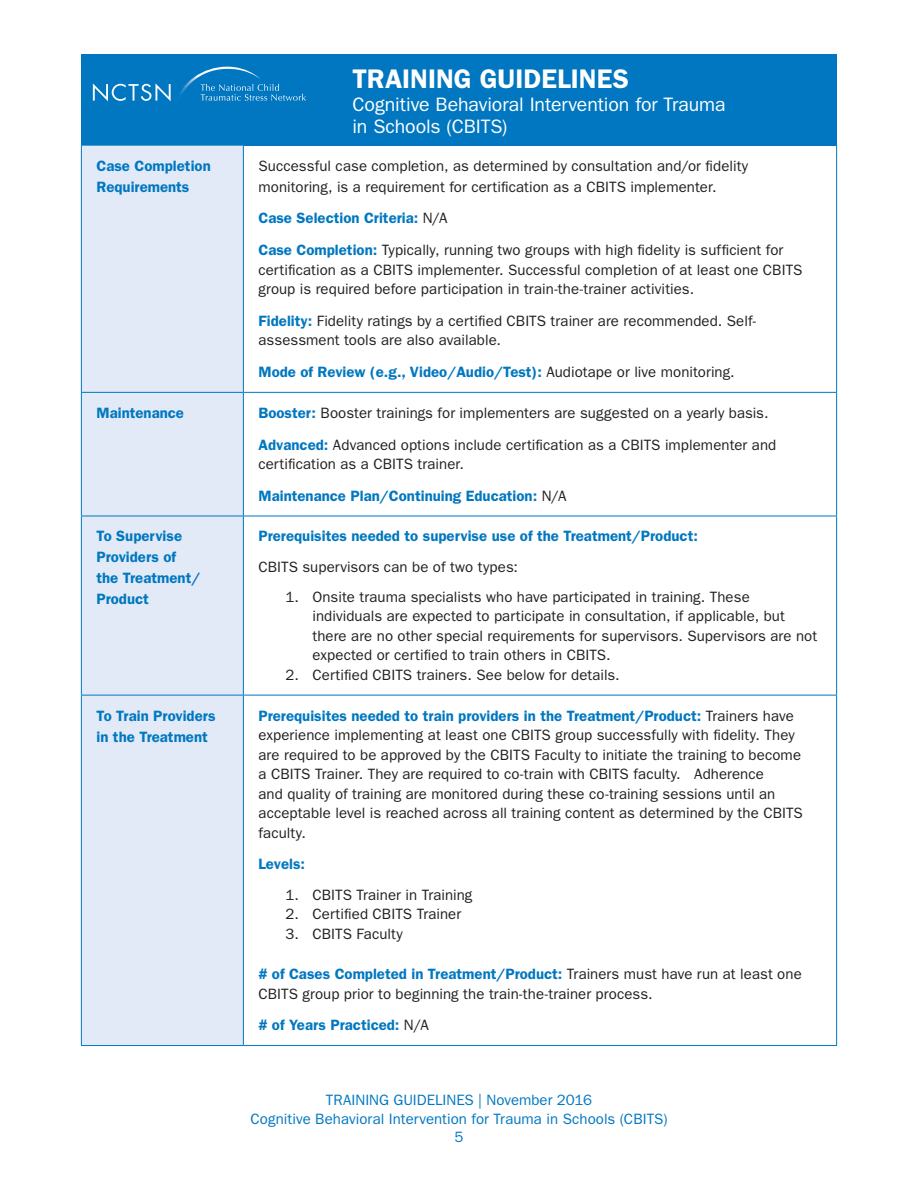
<style>
.page{position:relative;width:918px;height:1188px;background:#fff}
.page>*{position:absolute;margin:0;border:0;box-sizing:border-box;transform-origin:0 0}
.t1{font:600 27px "ITC Franklin Gothic Std";color:#fff}
.t2{font:19.5px/22.5px "ITC Franklin Gothic Std";letter-spacing:-.005em;color:#fff}
.Body_Paragraphs{font:15px/19.5px "ITC Franklin Gothic Std";letter-spacing:.005em;color:#231f20}
.Body_Paragraphs-2{font:600 15px/21px "ITC Franklin Gothic Std";color:#0077c0}
.t3{font:15px/19.5px "ITC Franklin Gothic Std";letter-spacing:.005em;color:#0077c0;text-align:center}
.s1{font-weight:400;color:#231f20}
.s2{font-weight:600;color:#0077c0}
</style>
<div class="page">
<div style="left:81px;top:54px;width:756px;height:92px;background:#0077c0"></div>
<svg style="left:93px;top:66px;width:213px;height:36px"></svg>
<div style="left:82px;top:146px;width:161px;height:899px;background:#e1eaf6"></div>
<hr style="left:81px;top:146px;width:1px;height:246px;background:#0077c0">
<hr style="left:243px;top:146px;width:1px;height:246px;background:#0077c0">
<hr style="left:836px;top:146px;width:1px;height:246px;background:#0077c0">
<hr style="left:81px;top:392px;width:162px;height:1px;background:#0077c0">
<hr style="left:81px;top:393px;width:1px;height:123px;background:#0077c0">
<hr style="left:243px;top:392px;width:594px;height:1px;background:#0077c0">
<hr style="left:243px;top:393px;width:1px;height:123px;background:#0077c0">
<hr style="left:836px;top:393px;width:1px;height:123px;background:#0077c0">
<hr style="left:81px;top:516px;width:162px;height:1px;background:#0077c0">
<hr style="left:81px;top:516px;width:1px;height:179px;background:#0077c0">
<hr style="left:243px;top:516px;width:594px;height:1px;background:#0077c0">
<hr style="left:243px;top:516px;width:1px;height:179px;background:#0077c0">
<hr style="left:836px;top:516px;width:1px;height:179px;background:#0077c0">
<hr style="left:81px;top:695px;width:162px;height:1px;background:#0077c0">
<hr style="left:81px;top:695px;width:1px;height:350px;background:#0077c0">
<hr style="left:243px;top:695px;width:594px;height:1px;background:#0077c0">
<hr style="left:243px;top:695px;width:1px;height:350px;background:#0077c0">
<hr style="left:836px;top:695px;width:1px;height:350px;background:#0077c0">
<hr style="left:81px;top:1045px;width:162px;height:1px;background:#0077c0">
<hr style="left:243px;top:1045px;width:594px;height:1px;background:#0077c0">
<h1 class="t1" style="left:352px;top:63px;width:278px">TRAINING GUIDELINES</h1>
<h2 class="t2" style="left:352px;top:93px;width:375px">Cognitive Behavioral Intervention for Trauma in Schools (CBITS)</h2>
<p class="Body_Paragraphs-2" style="left:96px;top:155px;width:116px">Case Completion<br>Requirements</p>
<p class="Body_Paragraphs" style="left:258px;top:155px;width:491px;line-height:21px">Successful case completion, as determined by consultation and/or fidelity monitoring, is a requirement for certification as a CBITS implementer.</p>
<p class="Body_Paragraphs-2" style="left:258px;top:208px;width:191px">Case Selection Criteria: <span class="s1">N/A</span></p>
<p class="Body_Paragraphs" style="left:258px;top:240px;width:545px"><span class="s2">Case Completion:</span> Typically, running two groups with high fidelity is sufficient for certification as a CBITS implementer. Successful completion of at least one CBITS group is required before participation in train-the-trainer activities.</p>
<p class="Body_Paragraphs" style="left:258px;top:311px;width:499px"><span class="s2">Fidelity:</span> Fidelity ratings by a certified CBITS trainer are recommended. Self&shy;assessment tools are also available.</p>
<p class="Body_Paragraphs-2" style="left:258px;top:362px;width:478px">Mode of Review (e.g., Video/Audio/Test): <span class="s1">Audiotape or live monitoring.</span></p>
<p class="Body_Paragraphs-2" style="left:96px;top:402px;width:89px">Maintenance</p>
<p class="Body_Paragraphs" style="left:258px;top:403px;width:512px"><span class="s2">Booster:</span> Booster trainings for implementers are suggested on a yearly basis.</p>
<p class="Body_Paragraphs" style="left:258px;top:435px;width:519px"><span class="s2">Advanced:</span> Advanced options include certification as a CBITS implementer and certification as a CBITS trainer.</p>
<p class="Body_Paragraphs-2" style="left:258px;top:485px;width:309px">Maintenance Plan/Continuing Education: <span class="s1">N/A</span></p>
<p class="Body_Paragraphs-2" style="left:96px;top:526px;width:105px">To Supervise<br>Providers of the Treatment/<br>Product</p>
<p class="Body_Paragraphs-2" style="left:258px;top:526px;width:441px">Prerequisites needed to supervise use of the Treatment/Product:</p>
<p class="Body_Paragraphs" style="left:258px;top:557px;width:261px">CBITS supervisors can be of two types:</p>
<p class="Body_Paragraphs" style="left:312px;top:587px;width:506px;text-indent:-27px">1. Onsite trauma specialists who have participated in training. These individuals are expected to participate in consultation, if applicable, but there are no other special requirements for supervisors. Supervisors are not expected or certified to train others in CBITS.</p>
<p class="Body_Paragraphs" style="left:285px;top:665px;width:336px">2. Certified CBITS trainers. See below for details.</p>
<p class="Body_Paragraphs-2" style="left:96px;top:705px;width:121px">To Train Providers in the Treatment</p>
<p class="Body_Paragraphs" style="left:258px;top:706px;width:546px"><span class="s2">Prerequisites needed to train providers in the Treatment/Product:</span> Trainers have experience implementing at least one CBITS group successfully with fidelity. They are required to be approved by the CBITS Faculty to initiate the training to become a CBITS Trainer. They are required to co-train with CBITS faculty. Adherence<br>and quality of training are monitored during these co-training sessions until an acceptable level is reached across all training content as determined by the CBITS faculty.</p>
<p class="Body_Paragraphs-2" style="left:258px;top:854px;width:48px">Levels:</p>
<p class="Body_Paragraphs" style="left:285px;top:885px;width:188px">1. CBITS Trainer in Training</p>
<p class="Body_Paragraphs" style="left:285px;top:904px;width:177px">2. Certified CBITS Trainer</p>
<p class="Body_Paragraphs" style="left:285px;top:924px;width:119px">3. CBITS Faculty</p>
<p class="Body_Paragraphs" style="left:258px;top:964px;width:545px"><span class="s2"># of Cases Completed in Treatment/Product:</span> Trainers must have run at least one<br>CBITS group prior to beginning the train-the-trainer process.</p>
<p class="Body_Paragraphs-2" style="left:258px;top:1015px;width:172px"># of Years Practiced: <span class="s1">N/A</span></p>
<p class="t3" style="left:250px;top:1090px;width:419px">TRAINING GUIDELINES | November 2016<br>Cognitive Behavioral Intervention for Trauma in Schools (CBITS)</p>
<p class="t3" style="left:455px;top:1127px;width:10px">5</p>
</div>
